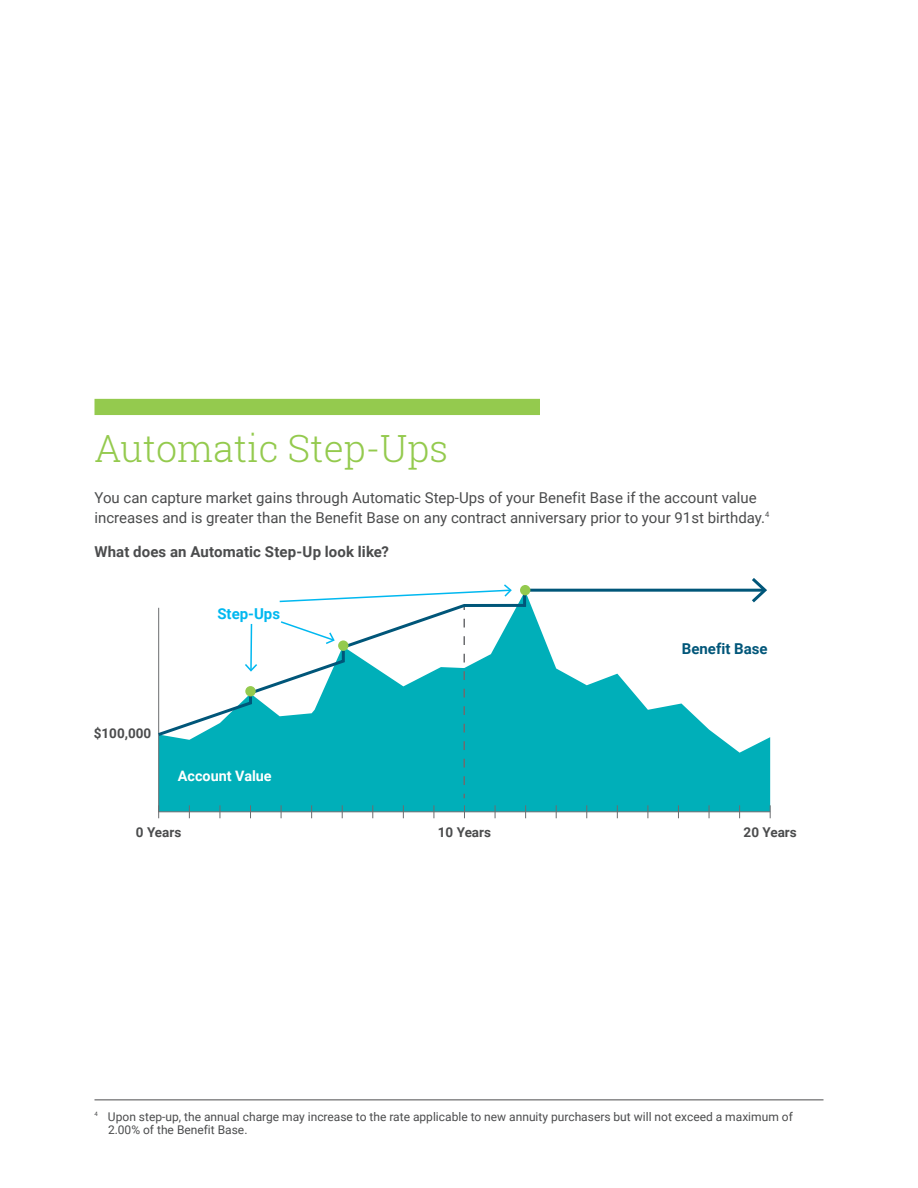
<style>
.page{position:relative;width:918px;height:1188px;background:#fff}
.page>*{position:absolute;margin:0;border:0;box-sizing:border-box;transform-origin:0 0}
.Body_9_13{font:300 37.5px "Roboto Slab";color:#94ca4e}
.Body_9_13-2{font:15px/20.1px "Roboto";color:#4b4c4d}
.Body_9_13-3{font:700 15px "Roboto";letter-spacing:.01em;color:#4b4c4d}
.t1{font:700 15px "Roboto";color:#005679}
.t2{font:700 15px "Roboto";color:#00b8f0}
.t3{font:700 14.4px "Roboto";color:#fff}
.t4{font:700 13.5px "Roboto";color:#4b4c4d}
.t5{font:12px/13.5px "Roboto";color:#4b4c4d}
</style>
<div class="page">
<hr style="left:94px;top:1100px;width:730px;height:1px;background:#4b4c4d">
<div style="left:94px;top:399px;width:446px;height:16px;background:#94ca4e"></div>
<hr style="left:524px;top:589px;width:240px;height:3px;background:#005679">
<svg style="left:752px;top:578px;width:15px;height:24px"></svg>
<svg style="left:158px;top:607px;width:613px;height:206px"></svg>
<svg style="left:158px;top:584px;width:371px;height:214px"></svg>
<hr style="left:523px;top:591px;width:3px;height:16px;background:#005679">
<div style="left:520px;top:585px;width:10px;height:10px;background:#94ca4e;border-radius:50%"></div>
<div style="left:338px;top:640px;width:10px;height:11px;background:#94ca4e;border-radius:50%"></div>
<div style="left:245px;top:686px;width:11px;height:10px;background:#94ca4e;border-radius:50%"></div>
<p class="Body_9_13" style="left:94px;top:423px;width:355px">Automatic Step-Ups</p>
<p class="Body_9_13-2" style="left:94px;top:487px;width:676px">You can capture market gains through Automatic Step-Ups of your Benefit Base if the account value increases and is greater than the Benefit Base on any contract anniversary prior to your 91st birthday.<sup>4</sup></p>
<p class="Body_9_13-3" style="left:94px;top:541px;width:296px">What does an Automatic Step-Up look like?</p>
<p class="t2" style="left:217px;top:603px;width:64px">Step-Ups</p>
<p class="t4" style="left:94px;top:724px;width:59px">$100,000</p>
<p class="t3" style="left:178px;top:766px;width:95px">Account Value</p>
<p class="t1" style="left:682px;top:638px;width:87px">Benefit Base</p>
<p class="t4" style="left:136px;top:822px;width:47px">0 Years</p>
<p class="t4" style="left:438px;top:822px;width:55px">10 Years</p>
<p class="t4" style="left:744px;top:822px;width:55px">20 Years</p>
<p class="t5" style="left:108px;top:1109px;width:686px;text-indent:-14px"><sup>4</sup> Upon step-up, the annual charge may increase to the rate applicable to new annuity purchasers but will not exceed a maximum of<br>2.00% of the Benefit Base.</p>
</div>
